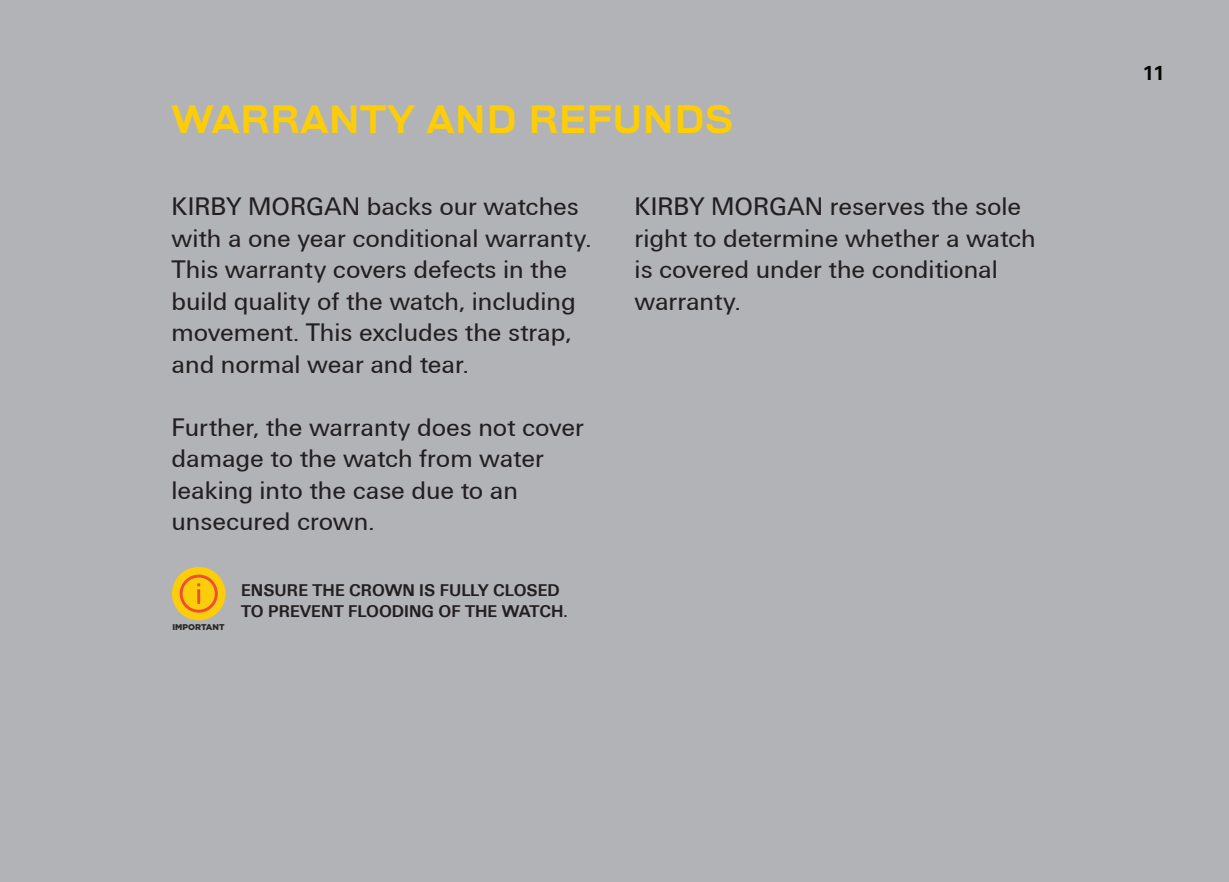
<style>
.page{position:relative;width:1229px;height:882px;background:#fff}
.page>*{position:absolute;margin:0;border:0;box-sizing:border-box;transform-origin:0 0}
.t1{font:500 35px "Rhode";color:#fccd0a}
.t2{font:26.25px/31.5px "Unitus TEE";color:#231f20}
.t3{font:700 21px "Unitus TEE";color:#040503}
.t4{font:700 17.5px/21px "Unitus TEE";color:#231f20}
.t5{font:900 8.4px "Gotham HTF";color:#2b2925}
</style>
<div class="page">
<div style="left:0;top:0;width:32px;height:882px;background:#b2b3b7"></div>
<div style="left:32px;top:0;width:1196px;height:882px;background:#b2b3b7"></div>
<div style="left:172px;top:567px;width:53px;height:53px;background:#fccd0a;border-radius:50%"></div>
<svg style="left:180px;top:575px;width:38px;height:38px"></svg>
<h1 class="t1" style="left:172px;top:97px;width:563px">WARRANTY AND REFUNDS</h1>
<p class="t2" style="left:172px;top:191px;width:421px">KIRBY MORGAN backs our watches with a one year conditional warranty.<br>This warranty covers defects in the build quality of the watch, including movement. This excludes the strap, and normal wear and tear.</p>
<p class="t2" style="left:172px;top:411px;width:414px">Further, the warranty does not cover damage to the watch from water leaking into the case due to an unsecured crown.</p>
<p class="t5" style="left:172px;top:622px;width:54px">IMPORTANT</p>
<p class="t4" style="left:241px;top:580px;width:328px">ENSURE THE CROWN IS FULLY CLOSED<br>TO PREVENT FLOODING OF THE WATCH.</p>
<p class="t2" style="left:634px;top:191px;width:403px">KIRBY MORGAN reserves the sole right to determine whether a watch is covered under the conditional warranty.</p>
<p class="t3" style="left:1142px;top:61px;width:25px">11</p>
</div>
